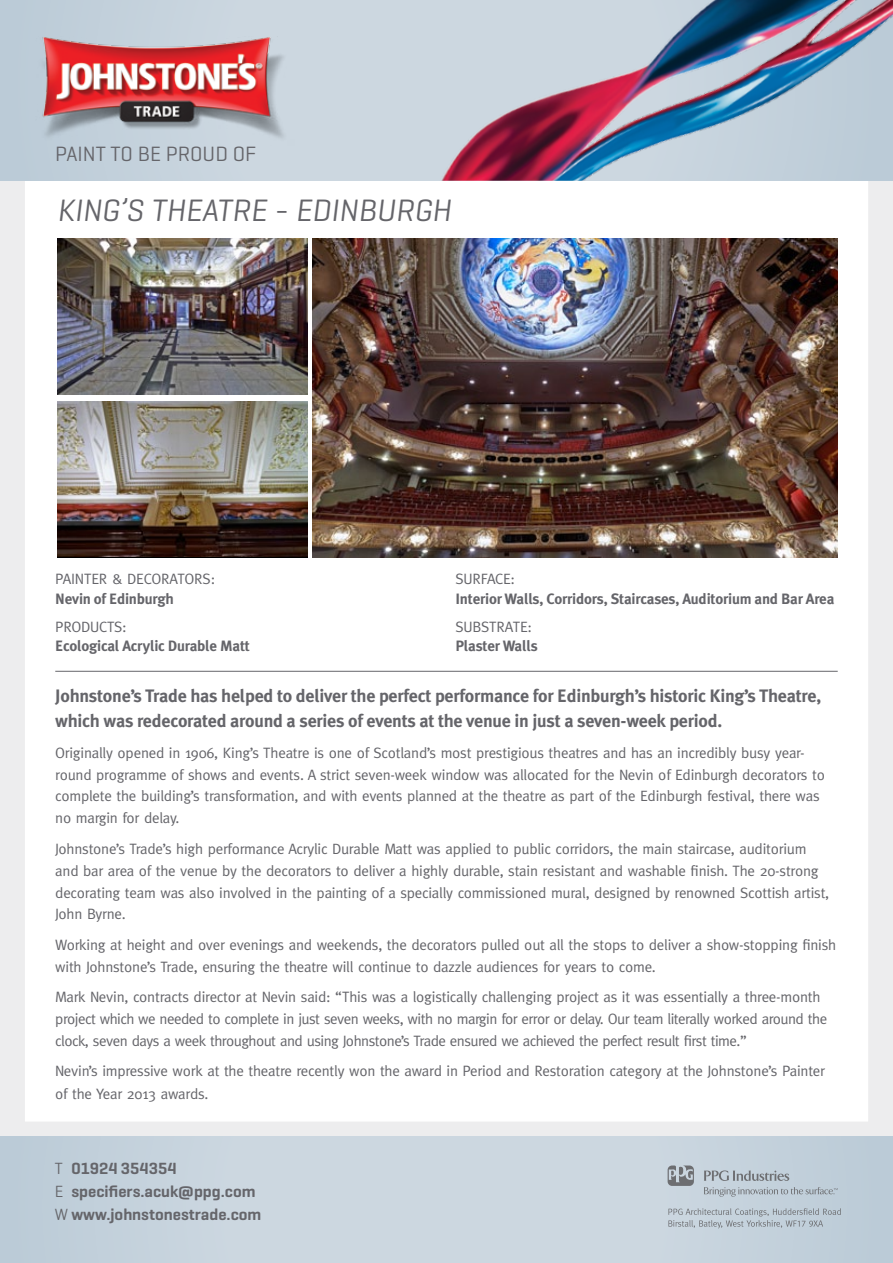
<style>
.page{position:relative;width:893px;height:1263px;background:#ededee}
.page>*{position:absolute;margin:0;border:0;box-sizing:border-box;transform-origin:0 0}
.t1{font:italic 31.5px "Geogrotesque";color:#65656a}
.t2{font:21.15px "Geogrotesque";color:#65656a}
.t3{font:700 18px/25.5px "Meta Plus";letter-spacing:-.015em;color:#65656a}
.t4{font:600 16.5px/23.4px "Geogrotesque";color:#65656a}
.t5{font:15px/21.9px "Meta";letter-spacing:-.015em;color:#65656a}
.t6{font:15px/21.9px "Meta";letter-spacing:-.035em;color:#65656a}
.t7{font:700 15px "Meta Plus";letter-spacing:-.015em;color:#65656a}
.s1{font-weight:400}
</style>
<div class="page">
<div style="left:25px;top:181px;width:843px;height:940px;background:#fff"></div>
<div style="left:0;top:0;width:893px;height:181px;background:linear-gradient(to bottom,#c9d5de,#c9d5de)"></div>
<div style="left:0;top:1137px;width:893px;height:126px;background:linear-gradient(to right,#c7d4de,#c7d4dd)"></div>
<img style="left:19px;top:37px;width:285px;height:109px">
<img style="left:425px;top:0;width:468px;height:181px">
<hr style="left:55px;top:671px;width:783px;height:1px;background:#65656a">
<svg style="left:668px;top:1165px;width:26px;height:21px"></svg>
<svg style="left:704px;top:1170px;width:134px;height:27px;background:#b5c0ca"></svg>
<svg style="left:668px;top:1208px;width:173px;height:20px;background:#b6c1ca"></svg>
<img style="left:313px;top:238px;width:525px;height:320px">
<img style="left:57px;top:238px;width:250px;height:157px">
<img style="left:57px;top:401px;width:250px;height:155px">
<h2 class="t2" style="left:55px;top:141px;width:203px">PAINT TO BE PROUD OF</h2>
<h1 class="t1" style="left:57px;top:191px;width:396px">KING’S THEATRE - EDINBURGH</h1>
<p class="t5" style="left:55px;top:568px;width:161px">PAINTER &amp; DECORATORS:</p>
<p class="t7" style="left:55px;top:590px;width:120px">Nevin of Edinburgh</p>
<p class="t5" style="left:55px;top:615px;width:73px">PRODUCTS:</p>
<p class="t7" style="left:55px;top:637px;width:196px">Ecological Acrylic Durable Matt</p>
<p class="t5" style="left:455px;top:568px;width:61px">SURFACE:</p>
<p class="t7" style="left:455px;top:590px;width:380px">Interior Walls, Corridors, Staircases, Auditorium and Bar Area</p>
<p class="t5" style="left:455px;top:615px;width:78px">SUBSTRATE:</p>
<p class="t7" style="left:455px;top:637px;width:84px">Plaster Walls</p>
<p class="t3" style="left:55px;top:683px;width:767px">Johnstone’s Trade has helped to deliver the perfect performance for Edinburgh’s historic King’s Theatre, which was redecorated around a series of events at the venue in just a seven-week period.</p>
<p class="t5" style="left:55px;top:741px;width:771px">Originally opened in 1906, King’s Theatre is one of Scotland’s most prestigious theatres and has an incredibly busy year&shy;round programme of shows and events. A strict seven-week window was allocated for the Nevin of Edinburgh decorators to complete the building’s transformation, and with events planned at the theatre as part of the Edinburgh festival, there was no margin for delay.</p>
<p class="t5" style="left:55px;top:837px;width:775px">Johnstone’s Trade’s high performance Acrylic Durable Matt was applied to public corridors, the main staircase, auditorium and bar area of the venue by the decorators to deliver a highly durable, stain resistant and washable finish. The 20-strong decorating team was also involved in the painting of a specially commissioned mural, designed by renowned Scottish artist, John Byrne.</p>
<p class="t5" style="left:55px;top:933px;width:782px">Working at height and over evenings and weekends, the decorators pulled out all the stops to deliver a show-stopping finish with Johnstone’s Trade, ensuring the theatre will continue to dazzle audiences for years to come.</p>
<p class="t6" style="left:55px;top:986px;width:773px">Mark Nevin, contracts director at Nevin said: “This was a logistically challenging project as it was essentially a three-month project which we needed to complete in just seven weeks, with no margin for error or delay. Our team literally worked around the clock, seven days a week throughout and using Johnstone’s Trade ensured we achieved the perfect result first time.”</p>
<p class="t5" style="left:55px;top:1060px;width:771px;line-height:22.5px">Nevin’s impressive work at the theatre recently won the award in Period and Restoration category at the Johnstone’s Painter of the Year 2013 awards.</p>
<p class="t4" style="left:55px;top:1156px;width:208px"><span class="s1">T</span> 01924 354354<br><span class="s1">E</span> specifiers.acuk@ppg.com<br><span class="s1">W</span> www.johnstonestrade.com</p>
</div>
